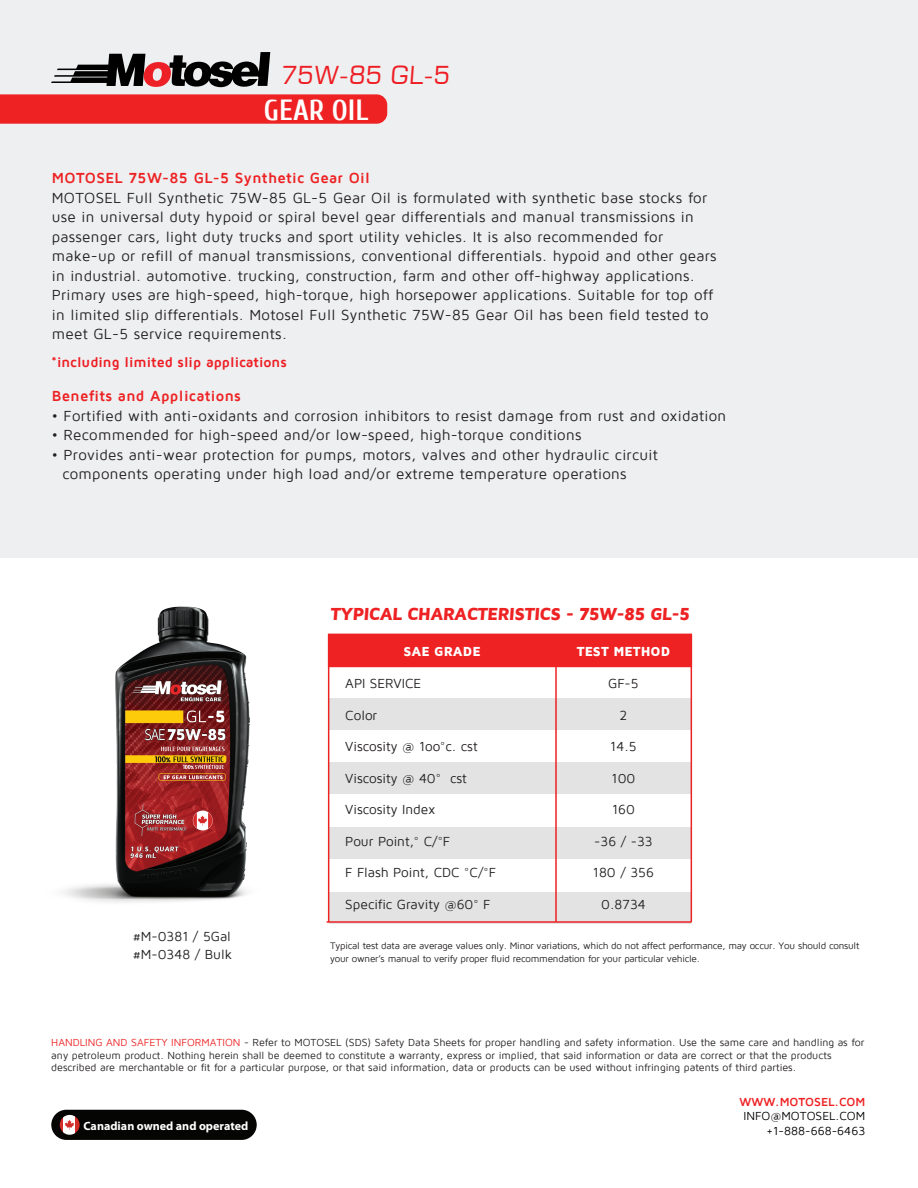
<style>
.page{position:relative;width:918px;height:1188px;background:#fff}
.page>*{position:absolute;margin:0;border:0;box-sizing:border-box;transform-origin:0 0}
.t1{font:700 29.1px "Cuprum";color:#fff}
.t2{font:24.75px "Square 721 BT";color:#ee1d23}
.t3{font:900 18px "Maven Pro";color:#ee2123}
.t4{font:15px/19.5px "Maven Pro";letter-spacing:.02em;color:#231f20}
.t5{font:700 15px "Maven Pro";letter-spacing:.02em;color:#ee2123}
.t6{font:700 14.25px "Maven Pro";color:#ee1d23}
.t7{font:13.5px "Maven Pro";color:#231f20}
.t8{font:13.5px/18px "Maven Pro";color:#211e1e}
.t9{font:900 13.5px "Maven Pro";color:#fff}
.t10{font:12px/14.4px "Maven Pro";color:#000;text-align:right}
.t11{font:700 12px "Myriad Pro";color:#fff}
.t12{font:700 12px "Maven Pro";letter-spacing:-.005em;color:#ee2123}
.t13{font:10.5px/12.6px "Maven Pro";color:#231f20}
.t14{font:9.75px/12.6px "Maven Pro";letter-spacing:-.02em;color:#231f20}
.s1{color:#ee2123}
</style>
<div class="page">
<div style="left:0;top:0;width:918px;height:557px;background:#edeff0"></div>
<img style="left:63px;top:606px;width:301px;height:318px">
<svg style="left:0;top:94px;width:388px;height:30px;background:#ed2628"></svg>
<svg style="left:51px;top:52px;width:219px;height:36px"></svg>
<div style="left:51px;top:1110px;width:206px;height:30px;background:#050504;border-radius:15px"></div>
<svg style="left:51px;top:1109px;width:29px;height:26px"></svg>
<div style="left:329px;top:666px;width:535px;height:33px;background:#fff"></div>
<div style="left:329px;top:699px;width:362px;height:32px;background:#e2e3e2"></div>
<div style="left:329px;top:731px;width:362px;height:32px;background:#fff"></div>
<div style="left:329px;top:763px;width:362px;height:32px;background:#e2e3e2"></div>
<div style="left:329px;top:795px;width:362px;height:32px;background:#fff"></div>
<div style="left:329px;top:827px;width:362px;height:32px;background:#e2e3e2"></div>
<div style="left:329px;top:891px;width:362px;height:32px;background:#e2e3e2"></div>
<div style="left:329px;top:859px;width:362px;height:32px;background:#fff"></div>
<div style="left:328px;top:634px;width:364px;height:33px;background:#ee2123"></div>
<hr style="left:328px;top:634px;width:1px;height:288px;background:#ee2123">
<hr style="left:555px;top:634px;width:2px;height:288px;background:#ee2123">
<hr style="left:691px;top:634px;width:1px;height:288px;background:#ee2123">
<hr style="left:327px;top:921px;width:364px;height:2px;background:#ee2123">
<h2 class="t2" style="left:280px;top:60px;width:174px">75W-85 GL-5</h2>
<h1 class="t1" style="left:264px;top:93px;width:106px">GEAR OIL</h1>
<p class="t5" style="left:52px;top:170px;width:320px">MOTOSEL 75W-85 GL-5 Synthetic Gear Oil</p>
<p class="t4" style="left:52px;top:188px;width:666px">MOTOSEL Full Synthetic 75W-85 GL-5 Gear Oil is formulated with synthetic base stocks for use in universal duty hypoid or spiral bevel gear differentials and manual transmissions in passenger cars, light duty trucks and sport utility vehicles. It is also recommended for make-up or refill of manual transmissions, conventional differentials. hypoid and other gears in industrial. automotive. trucking, construction, farm and other off-highway applications.<br>Primary uses are high-speed, high-torque, high horsepower applications. Suitable for top off in limited slip differentials. Motosel Full Synthetic 75W-85 Gear Oil has been field tested to meet GL-5 service requirements.</p>
<p class="t6" style="left:51px;top:355px;width:237px">*including limited slip applications</p>
<p class="t5" style="left:52px;top:388px;width:191px">Benefits and Applications</p>
<p class="t4" style="left:52px;top:406px;width:676px">• Fortified with anti-oxidants and corrosion inhibitors to resist damage from rust and oxidation</p>
<p class="t4" style="left:52px;top:426px;width:531px">• Recommended for high-speed and/or low-speed, high-torque conditions</p>
<p class="t4" style="left:63px;top:445px;width:597px;text-indent:-11px">• Provides anti-wear protection for pumps, motors, valves and other hydraulic circuit components operating under high load and/or extreme temperature operations</p>
<p class="t8" style="left:133px;top:928px;width:101px">#M-0381 / 5Gal #M-0348 / Bulk</p>
<p class="t3" style="left:330px;top:604px;width:363px">TYPICAL CHARACTERISTICS - 75W-85 GL-5</p>
<p class="t9" style="left:404px;top:644px;width:79px">SAE GRADE</p>
<p class="t9" style="left:577px;top:644px;width:95px">TEST METHOD</p>
<p class="t7" style="left:345px;top:677px;width:77px">API SERVICE</p>
<p class="t7" style="left:345px;top:708px;width:33px">Color</p>
<p class="t7" style="left:345px;top:740px;width:134px">Viscosity @ 1oo°c. cst</p>
<p class="t7" style="left:345px;top:771px;width:123px">Viscosity @ 40° cst</p>
<p class="t7" style="left:345px;top:803px;width:91px">Viscosity Index</p>
<p class="t7" style="left:345px;top:834px;width:106px">Pour Point,° C/°F</p>
<p class="t7" style="left:345px;top:866px;width:152px">F Flash Point, CDC °C/°F</p>
<p class="t7" style="left:345px;top:897px;width:147px">Specific Gravity @60° F</p>
<p class="t7" style="left:608px;top:677px;width:32px">GF-5</p>
<p class="t7" style="left:620px;top:708px;width:9px">2</p>
<p class="t7" style="left:610px;top:740px;width:28px">14.5</p>
<p class="t7" style="left:612px;top:771px;width:25px">100</p>
<p class="t7" style="left:612px;top:803px;width:24px">160</p>
<p class="t7" style="left:594px;top:834px;width:60px">-36 / -33</p>
<p class="t7" style="left:593px;top:866px;width:63px">180 / 356</p>
<p class="t7" style="left:601px;top:897px;width:46px">0.8734</p>
<p class="t14" style="left:330px;top:940px;width:531px">Typical test data are average values only. Minor variations, which do not affect performance, may occur. You should consult your owner’s manual to verify proper fluid recommendation for your particular vehicle.</p>
<p class="t13" style="left:51px;top:1036px;width:815px"><span class="s1">HANDLING AND SAFETY INFORMATION</span> - Refer to MOTOSEL (SDS) Safety Data Sheets for proper handling and safety information. Use the same care and handling as for any petroleum product. Nothing herein shall be deemed to constitute a warranty, express or implied, that said information or data are correct or that the products described are merchantable or fit for a particular purpose, or that said information, data or products can be used without infringing patents of third parties.</p>
<p class="t11" style="left:84px;top:1118px;width:166px">Canadian owned and operated</p>
<p class="t12" style="left:740px;top:1095px;width:127px">WWW.MOTOSEL.COM</p>
<p class="t10" style="left:743px;top:1109px;width:123px">INFO@MOTOSEL.COM +1-888-668-6463</p>
</div>
